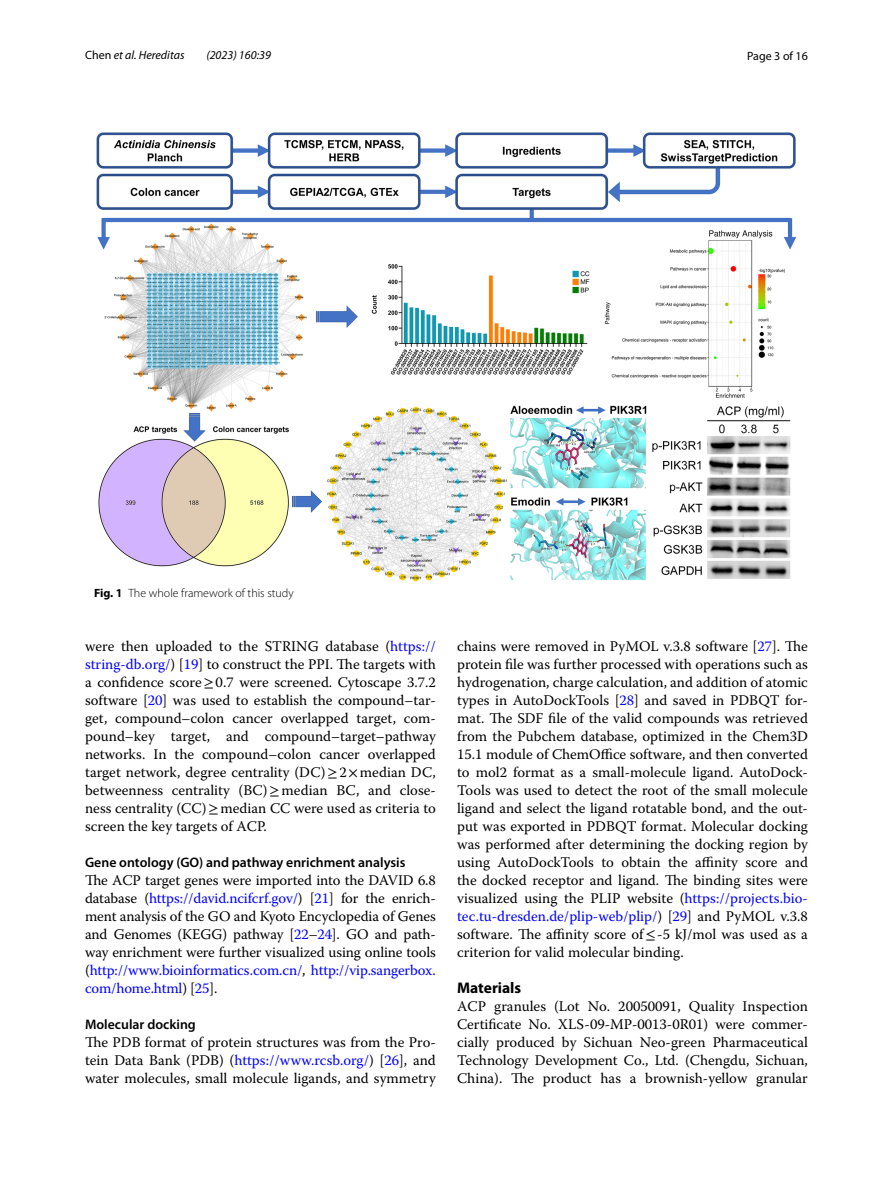
<style>
.page{position:relative;width:893px;height:1187px;background:#fff}
.page>*{position:absolute;margin:0;border:0;box-sizing:border-box;transform-origin:0 0}
.t1{font:700 15.45px "Myriad Pro";color:#000}
.t2{font:14.7px/18px "Warnock Pro";color:#000;text-align:justify}
.t3{font:600 13.8px "Myriad Pro";color:#000}
.t4{font:300 12px "Myriad Pro";color:#000}
.t5{font:italic 12px "Myriad Pro";color:#000}
.t6{font:12px "Myriad Pro";color:#000}
.s1{font-style:normal}
.s2{font-weight:700}
.s3{color:#00f}
.s4{font-family:"STIX"}
</style>
<div class="page">
<img style="left:96px;top:133px;width:701px;height:448px">
<p class="t5" style="left:85px;top:48px;width:101px"><span class="s1">Chen</span> et al. Hereditas</p>
<p class="t5" style="left:206px;top:48px;width:66px">(2023) 160:39</p>
<p class="t6" style="left:747px;top:48px;width:62px">Page 3 of 16</p>
<p class="t4" style="left:94px;top:586px;width:201px"><span class="s2">Fig. 1</span> The whole framework of this study</p>
<p class="t2" style="left:85px;top:636px;width:352px">were then uploaded to the STRING database (<span class="s3">https:// string-db.org/</span>) [<span class="s3">19</span>] to construct the PPI. The targets with a confidence score<span class="s4">≥</span>0.7 were screened. Cytoscape 3.7.2 software [<span class="s3">20</span>] was used to establish the compound–tar&shy;get, compound–colon cancer overlapped target, com&shy;pound–key target, and compound–target–pathway networks. In the compound–colon cancer overlapped target network, degree centrality (DC)<span class="s4">≥</span>2<span class="s4">×</span>median DC, betweenness centrality (BC)<span class="s4">≥</span>median BC, and close&shy;ness centrality (CC)<span class="s4">≥</span>median CC were used as criteria to screen the key targets of ACP.</p>
<p class="t3" style="left:85px;top:853px;width:322px">Gene ontology (GO) and pathway enrichment analysis</p>
<p class="t2" style="left:85px;top:870px;width:352px">The ACP target genes were imported into the DAVID 6.8 database (<span class="s3">https://david.ncifcrf.gov/</span>) [<span class="s3">21</span>] for the enrich&shy;ment analysis of the GO and Kyoto Encyclopedia of Genes and Genomes (KEGG) pathway [<span class="s3">22</span>–<span class="s3">24</span>]. GO and path&shy;way enrichment were further visualized using online tools (<span class="s3">http://www.bioinformatics.com.cn/</span>, <span class="s3">http://vip.sangerbox. com/home.html</span>) [<span class="s3">25</span>].</p>
<p class="t3" style="left:85px;top:1015px;width:112px">Molecular docking</p>
<p class="t2" style="left:85px;top:1032px;width:352px">The PDB format of protein structures was from the Pro&shy;tein Data Bank (PDB) (<span class="s3">https://www.rcsb.org/</span>) [<span class="s3">26</span>], and water molecules, small molecule ligands, and symmetry</p>
<p class="t2" style="left:457px;top:636px;width:352px">chains were removed in PyMOL v.3.8 software [<span class="s3">27</span>]. The protein file was further processed with operations such as hydrogenation, charge calculation, and addition of atomic types in AutoDockTools [<span class="s3">28</span>] and saved in PDBQT for&shy;mat. The SDF file of the valid compounds was retrieved from the Pubchem database, optimized in the Chem3D 15.1 module of ChemOffice software, and then converted to mol2 format as a small-molecule ligand. AutoDock-Tools was used to detect the root of the small molecule ligand and select the ligand rotatable bond, and the out&shy;put was exported in PDBQT format. Molecular docking was performed after determining the docking region by using AutoDockTools to obtain the affinity score and the docked receptor and ligand. The binding sites were visualized using the PLIP website (<span class="s3">https://projects.bio&shy;tec.tu-dresden.de/plip-web/plip/</span>) [<span class="s3">29</span>] and PyMOL v.3.8 software. The affinity score of<span class="s4">≤</span>-5 kJ/mol was used as a criterion for valid molecular binding.</p>
<p class="t1" style="left:457px;top:977px;width:66px">Materials</p>
<p class="t2" style="left:457px;top:996px;width:352px">ACP granules (Lot No. 20050091, Quality Inspection Certificate No. XLS-09-MP-0013-0R01) were commer&shy;cially produced by Sichuan Neo-green Pharmaceutical Technology Development Co., Ltd. (Chengdu, Sichuan, China). The product has a brownish-yellow granular</p>
</div>
